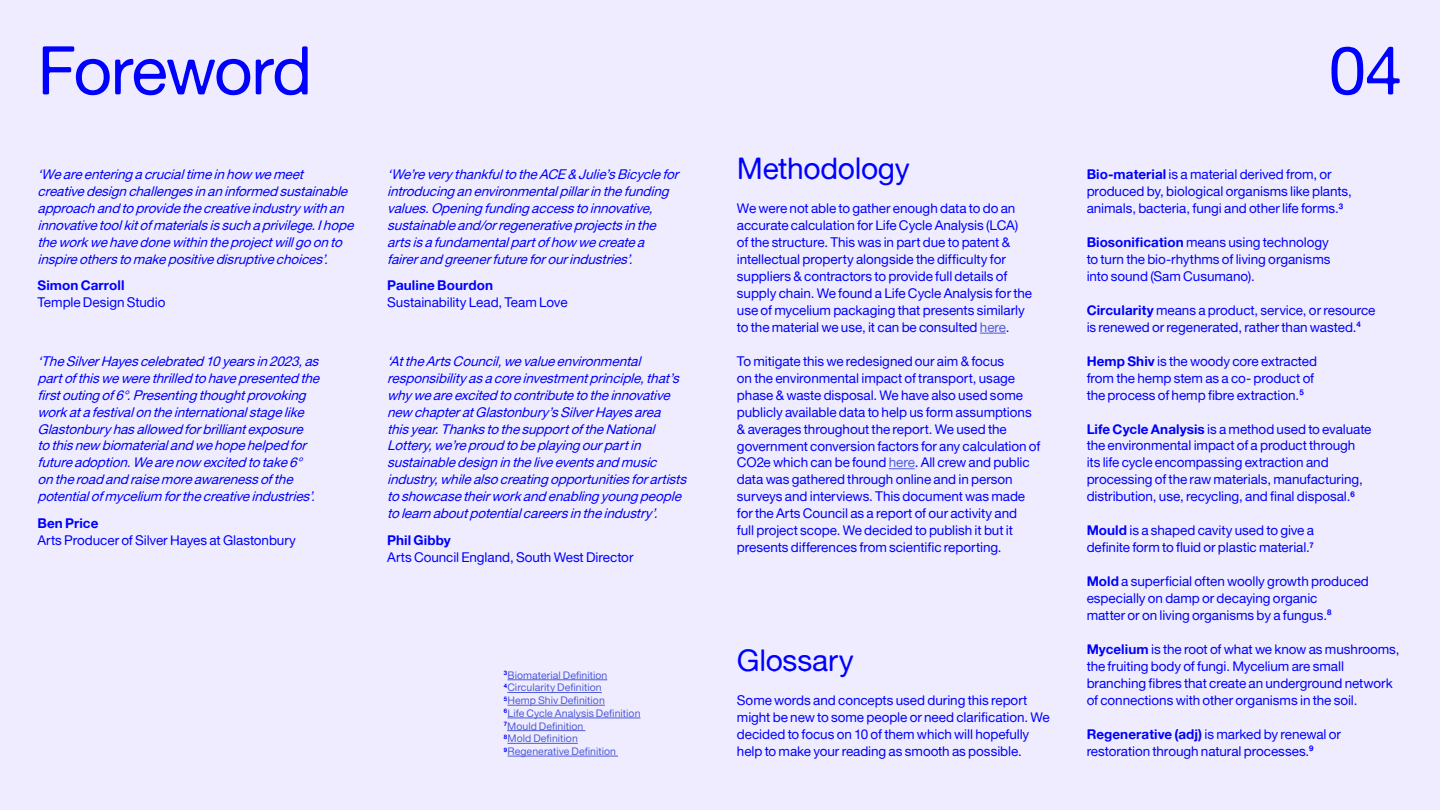
<style>
.page{position:relative;width:1440px;height:810px;background:#efecff}
.page>*{position:absolute;margin:0;border:0;box-sizing:border-box;transform-origin:0 0}
.t1{font:67.5px "Alte Haas Grotesk";letter-spacing:-.025em;color:#00f}
.t2{font:30px "Alte Haas Grotesk";letter-spacing:-.01em;color:#00f}
.t3{font:13.5px/17px "Alte Haas Grotesk";letter-spacing:-.005em;color:#00f}
.t4{font:italic 13.5px/17px "Alte Haas Grotesk";color:#00f}
.t5{font:13.5px "Alte Haas Grotesk Bold";letter-spacing:.005em;color:#00f}
.t6{font:10.5px/12.7px "Alte Haas Grotesk";letter-spacing:.005em;color:#4f5cd6}
.s1{color:#4f5cd6}
.s2{font-family:"Alte Haas Grotesk Bold"}
</style>
<div class="page">
<svg style="left:980px;top:333px;width:26px;height:1px"></svg>
<svg style="left:889px;top:468px;width:26px;height:1px"></svg>
<hr style="left:507px;top:680px;width:100px;height:1px;background:#4f5cd6">
<hr style="left:507px;top:692px;width:95px;height:1px;background:#4f5cd6">
<hr style="left:507px;top:705px;width:98px;height:1px;background:#4f5cd6">
<hr style="left:507px;top:718px;width:134px;height:1px;background:#4f5cd6">
<hr style="left:507px;top:730px;width:78px;height:1px;background:#4f5cd6">
<hr style="left:507px;top:743px;width:71px;height:1px;background:#4f5cd6">
<hr style="left:507px;top:756px;width:111px;height:1px;background:#4f5cd6">
<h1 class="t1" style="left:38px;top:30px;width:276px">Foreword</h1>
<h1 class="t1" style="left:1329px;top:30px;width:75px">04</h1>
<p class="t4" style="left:37px;top:166px;width:322px">‘Weareenteringacrucialtimeinhow wemeet creativedesignchallengesinaninformed sustainable approachand toprovidethecreativeindustrywithan innovativetoolkitofmaterialsissuchaprivilege.Ihope theworkwehavedonewithintheprojectwillgoonto inspireotherstomakepositivedisruptivechoices’.</p>
<p class="t5" style="left:38px;top:277px;width:89px">Simon Carroll</p>
<p class="t3" style="left:38px;top:294px;width:130px">Temple Design Studio</p>
<p class="t4" style="left:37px;top:352px;width:287px">‘TheSilverHayescelebrated 10yearsin2023,as partofthiswewerethrilled tohavepresented the firstoutingof6°.Presentingthoughtprovoking workatafestivalontheinternationalstagelike Glastonburyhasallowed forbrilliantexposure tothisnew biomaterialand wehopehelped for futureadoption.Wearenow excited totake6° ontheroad and raisemoreawarenessofthe potentialofmycelium forthecreativeindustries’.</p>
<p class="t5" style="left:38px;top:515px;width:62px">Ben Price</p>
<p class="t3" style="left:38px;top:531px;width:260px">Arts Producer of Silver Hayes at Glastonbury</p>
<p class="t4" style="left:387px;top:166px;width:297px">‘We’reverythankfultotheACE &amp; Julie’sBicyclefor introducinganenvironmentalpillarinthefunding values.Openingfundingaccesstoinnovative, sustainableand/orregenerativeprojectsinthe artsisafundamentalpartofhow wecreatea fairerand greenerfutureforourindustries’.</p>
<p class="t5" style="left:387px;top:277px;width:107px">Pauline Bourdon</p>
<p class="t3" style="left:387px;top:294px;width:182px">Sustainability Lead, Team Love</p>
<p class="t4" style="left:387px;top:352px;width:305px">‘AttheArtsCouncil,wevalueenvironmental responsibilityasacoreinvestmentprinciple,that’s whyweareexcited tocontributetotheinnovative new chapteratGlastonbury’sSilverHayesarea thisyear.ThankstothesupportoftheNational Lottery,we’reproud tobeplayingourpartin sustainabledesignintheliveeventsand music industry,whilealsocreatingopportunitiesforartists toshowcasetheirworkand enablingyoungpeople tolearnaboutpotentialcareersintheindustry’.</p>
<p class="t5" style="left:387px;top:531px;width:65px">Phil Gibby</p>
<p class="t3" style="left:387px;top:548px;width:248px">Arts Council England, South West Director</p>
<p class="t6" style="left:504px;top:669px;width:138px"><sup>3</sup>Biomaterial Definition<br><sup>4</sup>Circularity Definition<br><sup>5</sup>Hemp Shiv Definition<br><sup>6</sup>Life Cycle Analysis Definition<br><sup>7</sup>Mould Definition<br><sup>8</sup>Mold Definition<br><sup>9</sup>Regenerative Definition</p>
<h2 class="t2" style="left:737px;top:151px;width:174px">Methodology</h2>
<p class="t3" style="left:737px;top:200px;width:297px">We were not able to gather enough data to do an accurate calculation for Life Cycle Analysis (LCA) of the structure. This was in part due to patent &amp; intellectual property alongside the difficulty for suppliers &amp; contractors to provide full details of supply chain. We found a Life Cycle Analysis for the use of mycelium packaging that presents similarly to the material we use, it can be consulted <span class="s1">here</span>.</p>
<p class="t3" style="left:737px;top:352px;width:305px">To mitigate this we redesigned our aim &amp; focus<br>on the environmental impact of transport, usage phase &amp; waste disposal. We have also used some publicly available data to help us form assumptions &amp; averages throughout the report. We used the government conversion factors for any calculation of CO2e which can be found <span class="s1">here</span>. All crew and public data was gathered through online and in person surveys and interviews. This document was made for the Arts Council as a report of our activity and<br>full project scope. We decided to publish it but it presents differences from scientific reporting.</p>
<h2 class="t2" style="left:737px;top:642px;width:118px">Glossary</h2>
<p class="t3" style="left:737px;top:691px;width:314px">Some words and concepts used during this report might be new to some people or need clarification. We decided to focus on 10 of them which will hopefully help to make your reading as smooth as possible.</p>
<p class="t3" style="left:1087px;top:166px;width:267px"><span class="s2">Bio-material</span> is a material derived from, or produced by, biological organisms like plants, animals, bacteria, fungi and other life forms.<sup>3</sup></p>
<p class="t3" style="left:1087px;top:234px;width:245px"><span class="s2">Biosonification</span> means using technology to turn the bio-rhythms of living organisms into sound (Sam Cusumano).</p>
<p class="t3" style="left:1087px;top:301px;width:290px"><span class="s2">Circularity</span> means a product, service, or resource is renewed or regenerated, rather than wasted.<sup>4</sup></p>
<p class="t3" style="left:1087px;top:352px;width:232px"><span class="s2">Hemp Shiv</span> is the woody core extracted from the hemp stem as a co- product of the process of hemp fibre extraction.<sup>5</sup></p>
<p class="t3" style="left:1087px;top:420px;width:286px"><span class="s2">Life Cycle Analysis</span> is a method used to evaluate the environmental impact of a product through its life cycle encompassing extraction and processing of the raw materials, manufacturing, distribution, use, recycling, and final disposal.<sup>6</sup></p>
<p class="t3" style="left:1087px;top:522px;width:229px"><span class="s2">Mould</span> is a shaped cavity used to give a definite form to fluid or plastic material.<sup>7</sup></p>
<p class="t3" style="left:1087px;top:573px;width:284px"><span class="s2">Mold</span> a superficial often woolly growth produced especially on damp or decaying organic<br>matter or on living organisms by a fungus.<sup>8</sup></p>
<p class="t3" style="left:1087px;top:640px;width:314px"><span class="s2">Mycelium</span> is the root of what we know as mushrooms, the fruiting body of fungi. Mycelium are small branching fibres that create an underground network of connections with other organisms in the soil.</p>
<p class="t3" style="left:1087px;top:725px;width:256px"><span class="s2">Regenerative (adj)</span> is marked by renewal or restoration through natural processes.<sup>9</sup></p>
</div>
